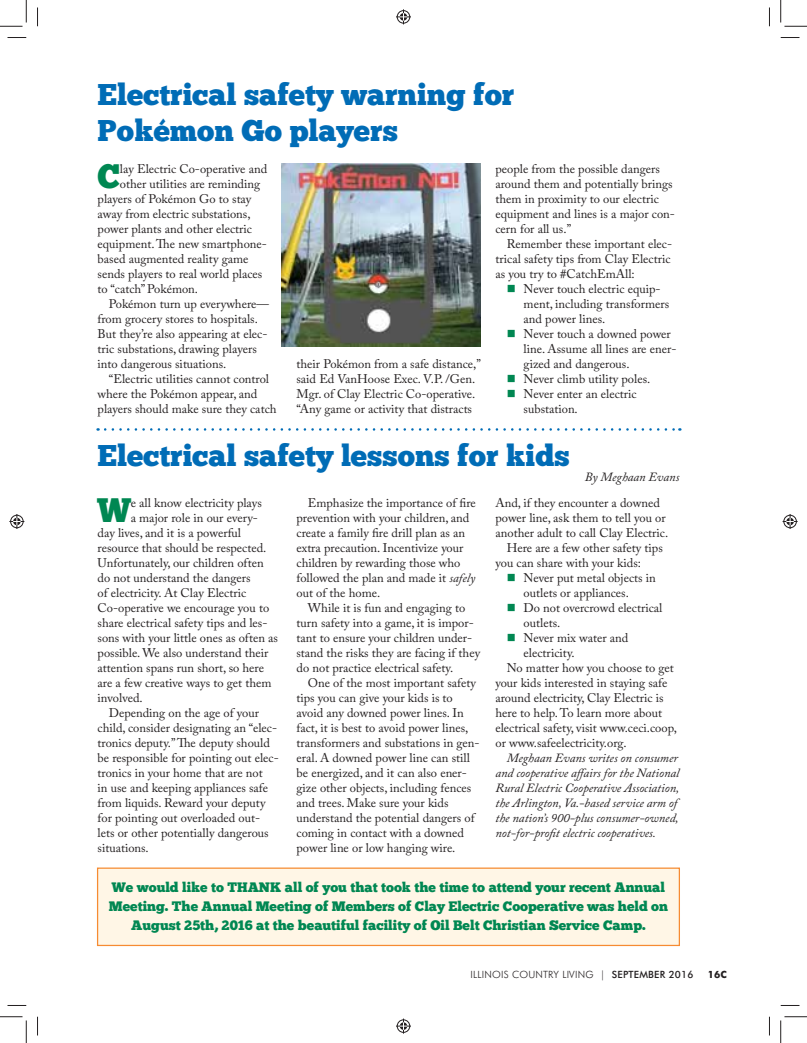
<style>
.page{position:relative;width:807px;height:1043px;background:#fff}
.page>*{position:absolute;margin:0;border:0;box-sizing:border-box;transform-origin:0 0}
.t1{font:34px "Chunk Five";color:#008752}
.t2{font:30px/36px "Chunk Five";color:#006cb6}
.t3{font:13.75px/18.8px "Chunk Five";color:#008752;text-align:center}
.t4{font:12.5px/15px "Adobe Caslon Pro";color:#231f20}
.t5{font:italic 12.5px/15px "Adobe Caslon Pro";color:#231f20}
.t6{font:300 10px "Futura BT";letter-spacing:.02em;color:#231f20}
.t7{font:700 10px "Futura BT";color:#231f20}
.s1{font-style:italic}
.s2{font-weight:500}
</style>
<div class="page">
<svg style="left:105px;top:428px;width:575px;height:2px"></svg>
<img style="left:281px;top:164px;width:199px;height:182px">
<div style="left:98px;top:868px;width:581px;height:77px;background:#fff6e6"></div>
<div style="left:97px;top:867px;width:582px;height:79px;border:1px solid #f68b32"></div>
<svg style="left:8px;top:37px;width:18px;height:1px"></svg>
<svg style="left:780px;top:37px;width:19px;height:1px"></svg>
<svg style="left:8px;top:1005px;width:18px;height:1px"></svg>
<svg style="left:780px;top:1005px;width:19px;height:1px"></svg>
<svg style="left:37px;top:8px;width:1px;height:18px"></svg>
<svg style="left:37px;top:1016px;width:1px;height:19px"></svg>
<svg style="left:769px;top:8px;width:1px;height:18px"></svg>
<svg style="left:769px;top:1016px;width:1px;height:19px"></svg>
<svg style="left:0;top:0;width:27px;height:27px"></svg>
<svg style="left:0;top:1016px;width:27px;height:26px"></svg>
<svg style="left:780px;top:0;width:26px;height:27px"></svg>
<svg style="left:780px;top:1016px;width:26px;height:26px"></svg>
<svg style="left:396px;top:9px;width:15px;height:15px"></svg>
<svg style="left:396px;top:1018px;width:15px;height:15px"></svg>
<svg style="left:9px;top:514px;width:15px;height:15px"></svg>
<svg style="left:782px;top:514px;width:15px;height:15px"></svg>
<h2 class="t2" style="left:98px;top:79px;width:418px">Electrical safety warning for<br>Pokémon Go players</h2>
<h1 class="t1" style="left:98px;top:162px;width:24px">C</h1>
<p class="t4" style="left:120px;top:162px;width:149px">lay Electric Co-operative and</p>
<p class="t4" style="left:495px;top:162px;width:181px">people from the possible dangers around them and potentially brings them in proximity to our electric equipment and lines is a major con&shy;cern for all us.”</p>
<p class="t4" style="left:495px;top:237px;width:178px;text-indent:11px">Remember these important elec&shy;trical safety tips from Clay Electric as you try to #CatchEmAll:</p>
<p class="t4" style="left:523px;top:282px;width:154px">Never touch electric equip&shy;ment, including transformers and power lines.<br>Never touch a downed power line. Assume all lines are ener&shy;gized and dangerous.<br>Never climb utility poles.<br>Never enter an electric substation.</p>
<p class="t4" style="left:120px;top:177px;width:142px">other utilities are reminding</p>
<p class="t4" style="left:98px;top:192px;width:155px">players of Pokémon Go to stay</p>
<p class="t4" style="left:98px;top:207px;width:154px">away from electric substations,</p>
<p class="t4" style="left:98px;top:222px;width:156px">power plants and other electric</p>
<p class="t4" style="left:98px;top:237px;width:171px">equipment. The new smartphone-</p>
<p class="t4" style="left:98px;top:252px;width:152px">based augmented reality game</p>
<p class="t4" style="left:98px;top:267px;width:166px">sends players to real world places</p>
<p class="t4" style="left:98px;top:282px;width:102px">to “catch” Pokémon.</p>
<p class="t4" style="left:109px;top:297px;width:162px">Pokémon turn up everywhere—</p>
<p class="t4" style="left:98px;top:312px;width:162px">from grocery stores to hospitals.</p>
<p class="t4" style="left:98px;top:327px;width:171px">But they’re also appearing at elec-</p>
<p class="t4" style="left:98px;top:342px;width:161px">tric substations, drawing players</p>
<p class="t4" style="left:98px;top:357px;width:130px">into dangerous situations.</p>
<p class="t4" style="left:109px;top:372px;width:162px">“Electric utilities cannot control</p>
<p class="t4" style="left:98px;top:387px;width:161px">where the Pokémon appear, and</p>
<p class="t4" style="left:98px;top:402px;width:180px">players should make sure they catch</p>
<p class="t4" style="left:296px;top:357px;width:186px">their Pokémon from a safe distance,” said Ed VanHoose Exec. V.P. /Gen.<br>Mgr. of Clay Electric Co-operative. “Any game or activity that distracts</p>
<h2 class="t2" style="left:98px;top:439px;width:473px">Electrical safety lessons for kids</h2>
<p class="t5" style="left:584px;top:470px;width:96px">By Meghaan Evans</p>
<h1 class="t1" style="left:98px;top:496px;width:35px">W</h1>
<p class="t4" style="left:131px;top:496px;width:133px">e all know electricity plays</p>
<p class="t4" style="left:131px;top:511px;width:129px">a major role in our every-</p>
<p class="t4" style="left:98px;top:526px;width:145px">day lives, and it is a powerful</p>
<p class="t4" style="left:98px;top:541px;width:170px">resource that should be respected.</p>
<p class="t4" style="left:98px;top:556px;width:167px">Unfortunately, our children often</p>
<p class="t4" style="left:98px;top:571px;width:154px">do not understand the dangers</p>
<p class="t4" style="left:98px;top:586px;width:150px">of electricity. At Clay Electric</p>
<p class="t4" style="left:98px;top:601px;width:173px">Co-operative we encourage you to</p>
<p class="t4" style="left:98px;top:616px;width:171px">share electrical safety tips and les-</p>
<p class="t4" style="left:98px;top:631px;width:182px">sons with your little ones as often as</p>
<p class="t4" style="left:98px;top:646px;width:172px">possible. We also understand their</p>
<p class="t4" style="left:98px;top:661px;width:168px">attention spans run short, so here</p>
<p class="t4" style="left:98px;top:676px;width:175px">are a few creative ways to get them</p>
<p class="t4" style="left:98px;top:691px;width:47px">involved.</p>
<p class="t4" style="left:109px;top:706px;width:152px">Depending on the age of your</p>
<p class="t4" style="left:98px;top:721px;width:181px">child, consider designating an “elec-</p>
<p class="t4" style="left:98px;top:736px;width:174px">tronics deputy.” The deputy should</p>
<p class="t4" style="left:98px;top:751px;width:182px">be responsible for pointing out elec-</p>
<p class="t4" style="left:98px;top:766px;width:167px">tronics in your home that are not</p>
<p class="t4" style="left:98px;top:781px;width:172px">in use and keeping appliances safe</p>
<p class="t4" style="left:98px;top:796px;width:169px">from liquids. Reward your deputy</p>
<p class="t4" style="left:98px;top:811px;width:164px">for pointing out overloaded out-</p>
<p class="t4" style="left:98px;top:826px;width:172px">lets or other potentially dangerous</p>
<p class="t4" style="left:98px;top:841px;width:53px">situations.</p>
<p class="t4" style="left:296px;top:496px;width:181px;text-indent:11px">Emphasize the importance of fire prevention with your children, and create a family fire drill plan as an extra precaution. Incentivize your children by rewarding those who followed the plan and made it <span class="s1">safely </span>out of the home.</p>
<p class="t4" style="left:296px;top:601px;width:185px;text-indent:11px">While it is fun and engaging to turn safety into a game, it is impor&shy;tant to ensure your children under&shy;stand the risks they are facing if they do not practice electrical safety.</p>
<p class="t4" style="left:296px;top:676px;width:184px;text-indent:11px">One of the most important safety tips you can give your kids is to avoid any downed power lines. In fact, it is best to avoid power lines, transformers and substations in gen&shy;eral. A downed power line can still be energized, and it can also ener&shy;gize other objects, including fences and trees. Make sure your kids understand the potential dangers of coming in contact with a downed power line or low hanging wire.</p>
<p class="t4" style="left:495px;top:496px;width:166px">And, if they encounter a downed</p>
<p class="t4" style="left:495px;top:511px;width:172px">power line, ask them to tell you or</p>
<p class="t4" style="left:495px;top:526px;width:174px">another adult to call Clay Electric.</p>
<p class="t4" style="left:506px;top:541px;width:157px">Here are a few other safety tips</p>
<p class="t4" style="left:495px;top:556px;width:147px">you can share with your kids:</p>
<p class="t4" style="left:523px;top:571px;width:134px">Never put metal objects in</p>
<p class="t4" style="left:523px;top:586px;width:107px">outlets or appliances.</p>
<p class="t4" style="left:523px;top:601px;width:140px">Do not overcrowd electrical</p>
<p class="t4" style="left:523px;top:616px;width:38px">outlets.</p>
<p class="t4" style="left:523px;top:631px;width:106px">Never mix water and</p>
<p class="t4" style="left:523px;top:646px;width:52px">electricity.</p>
<p class="t4" style="left:506px;top:661px;width:169px">No matter how you choose to get</p>
<p class="t4" style="left:495px;top:676px;width:173px">your kids interested in staying safe</p>
<p class="t4" style="left:495px;top:691px;width:170px">around electricity, Clay Electric is</p>
<p class="t4" style="left:495px;top:706px;width:168px">here to help. To learn more about</p>
<p class="t4" style="left:495px;top:721px;width:183px">electrical safety, visit www.ceci.coop,</p>
<p class="t4" style="left:495px;top:736px;width:133px">or www.safeelectricity.org.</p>
<p class="t5" style="left:495px;top:751px;width:185px;text-indent:11px">Meghaan Evans writes on consumer and cooperative affairs for the National Rural Electric Cooperative Association, the Arlington, Va.-based service arm of the nation’s 900-plus consumer-owned, not-for-profit electric cooperatives.</p>
<p class="t3" style="left:109px;top:879px;width:560px">We would like to THANK all of you that took the time to attend your recent Annual<br>Meeting. The Annual Meeting of Members of Clay Electric Cooperative was held on<br>August 25th, 2016 at the beautiful facility of Oil Belt Christian Service Camp.</p>
<p class="t6" style="left:470px;top:967px;width:224px">ILLINOIS COUNTRY LIVING | <span class="s2">SEPTEMBER 2016</span></p>
<p class="t7" style="left:707px;top:970px;width:20px">16C</p>
</div>
